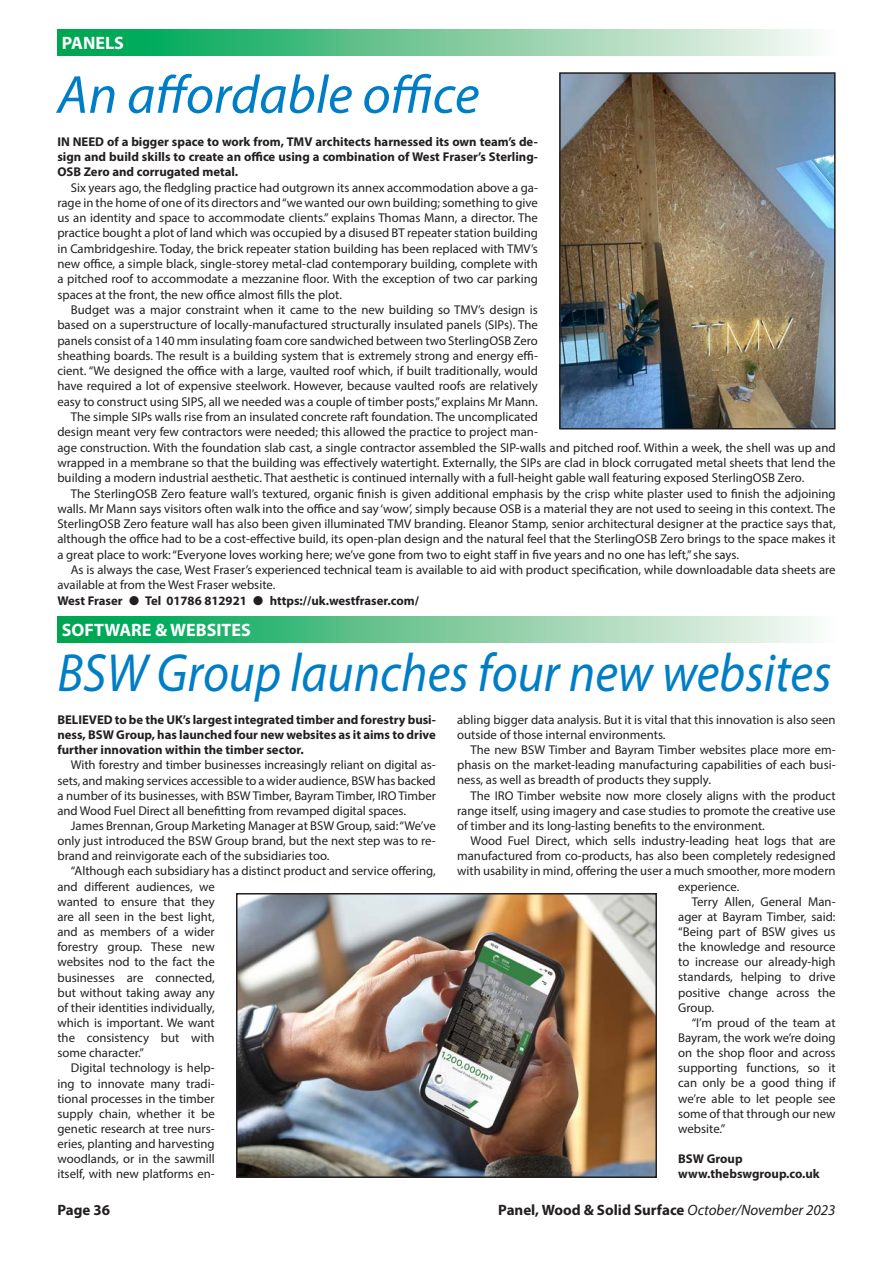
<style>
.page{position:relative;width:893px;height:1263px;background:#fff}
.page>*{position:absolute;margin:0;border:0;box-sizing:border-box;transform-origin:0 0}
.Heading{font:italic 54px "Myriad Pro";color:#007ec5;scale:.92 1}
.Heading-2{font:italic 54px "Myriad Pro";color:#007ec5}
.Strap_line{font:700 18px "Myriad Pro";color:#fff}
.t1{font:700 15px "Myriad Pro";color:#231f20}
.Body_copy{font:12.75px/15.1px "Myriad Pro";color:#231f20;text-align:justify}
.First_paragraph{font:700 12.75px/15.1px "Myriad Pro";color:#231f20;text-align:justify}
.s1{font-weight:400;font-style:italic}
</style>
<div class="page">
<img style="left:239px;top:896px;width:415px;height:279px">
<div style="left:236px;top:893px;width:421px;height:285px;border:2px solid #231f20"></div>
<div style="left:57px;top:30px;width:779px;height:25px;background:linear-gradient(to right,#00a047,#fff7f5)"></div>
<div style="left:57px;top:617px;width:779px;height:25px;background:linear-gradient(to right,#00a047,#fff7f5)"></div>
<img style="left:562px;top:75px;width:271px;height:351px">
<div style="left:559px;top:72px;width:277px;height:357px;border:2px solid #231f20"></div>
<p class="Strap_line" style="left:62px;top:31px;width:64px">PANELS</p>
<p class="Heading-2" style="left:57px;top:61px;width:423px">An affordable office</p>
<p class="First_paragraph" style="left:57px;top:133px;width:482px">IN NEED of a bigger space to work from, TMV architects harnessed its own team’s de&shy;sign and build skills to create an office using a combination of West Fraser’s Sterling-OSB Zero and corrugated metal.</p>
<p class="Body_copy" style="left:57px;top:179px;width:482px;text-indent:14px">Six years ago, the fledgling practice had outgrown its annex accommodation above a ga&shy;rage in the home of one of its directors and “we wanted our own building; something to give us an identity and space to accommodate clients.” explains Thomas Mann, a director. The practice bought a plot of land which was occupied by a disused BT repeater station building in Cambridgeshire. Today, the brick repeater station building has been replaced with TMV’s new office, a simple black, single-storey metal-clad contemporary building, complete with a pitched roof to accommodate a mezzanine floor. With the exception of two car parking spaces at the front, the new office almost fills the plot.</p>
<p class="Body_copy" style="left:57px;top:302px;width:482px;text-indent:14px">Budget was a major constraint when it came to the new building so TMV’s design is based on a superstructure of locally-manufactured structurally insulated panels (SIPs). The panels consist of a 140 mm insulating foam core sandwiched between two SterlingOSB Zero sheathing boards. The result is a building system that is extremely strong and energy effi&shy;cient. “We designed the office with a large, vaulted roof which, if built traditionally, would have required a lot of expensive steelwork. However, because vaulted roofs are relatively easy to construct using SIPS, all we needed was a couple of timber posts,” explains Mr Mann.</p>
<p class="Body_copy" style="left:57px;top:409px;width:780px;text-align:left;text-indent:14px">The simple SIPs walls rise from an insulated concrete raft foundation. The uncomplicated<br>design meant very few contractors were needed; this allowed the practice to project man-<br>age construction. With the foundation slab cast, a single contractor assembled the SIP-walls and pitched roof. Within a week, the shell was up and wrapped in a membrane so that the building was effectively watertight. Externally, the SIPs are clad in block corrugated metal sheets that lend the building a modern industrial aesthetic. That aesthetic is continued internally with a full-height gable wall featuring exposed SterlingOSB Zero.</p>
<p class="Body_copy" style="left:57px;top:485px;width:780px;text-indent:14px">The SterlingOSB Zero feature wall’s textured, organic finish is given additional emphasis by the crisp white plaster used to finish the adjoining walls. Mr Mann says visitors often walk into the office and say ‘wow’, simply because OSB is a material they are not used to seeing in this context. The SterlingOSB Zero feature wall has also been given illuminated TMV branding. Eleanor Stamp, senior architectural designer at the practice says that, although the office had to be a cost-effective build, its open-plan design and the natural feel that the SterlingOSB Zero brings to the space makes it a great place to work: “Everyone loves working here; we’ve gone from two to eight staff in five years and no one has left,” she says.</p>
<p class="Body_copy" style="left:57px;top:562px;width:780px;text-indent:14px">As is always the case, West Fraser’s experienced technical team is available to aid with product specification, while downloadable data sheets are available at from the West Fraser website.</p>
<p class="First_paragraph" style="left:57px;top:592px;width:363px">West Fraser ● Tel 01786 812921 ● https://uk.westfraser.com/</p>
<p class="Strap_line" style="left:62px;top:618px;width:190px">SOFTWARE &amp; WEBSITES</p>
<p class="Heading" style="left:57px;top:640px;width:843px">BSW Group launches four new websites</p>
<p class="First_paragraph" style="left:57px;top:712px;width:380px">BELIEVED to be the UK’s largest integrated timber and forestry busi&shy;ness, BSW Group, has launched four new websites as it aims to drive further innovation within the timber sector.</p>
<p class="Body_copy" style="left:57px;top:757px;width:380px;text-indent:13px">With forestry and timber businesses increasingly reliant on digital as&shy;sets, and making services accessible to a wider audience, BSW has backed a number of its businesses, with BSW Timber, Bayram Timber, IRO Timber and Wood Fuel Direct all benefitting from revamped digital spaces.</p>
<p class="Body_copy" style="left:57px;top:818px;width:380px;text-indent:14px">James Brennan, Group Marketing Manager at BSW Group, said: “We’ve only just introduced the BSW Group brand, but the next step was to re&shy;brand and reinvigorate each of the subsidiaries too.</p>
<p class="Body_copy" style="left:57px;top:863px;width:380px;text-align:left;text-indent:14px">“Although each subsidiary has a distinct product and service offering, and different audiences, we<br>wanted to ensure that they<br>are all seen in the best light,<br>and as members of a wider<br>forestry group. These new<br>websites nod to the fact the<br>businesses are connected,<br>but without taking away any<br>of their identities individually,<br>which is important. We want<br>the consistency but with<br>some character.”</p>
<p class="Body_copy" style="left:57px;top:1060px;width:159px;text-indent:14px">Digital technology is help&shy;ing to innovate many tradi&shy;tional processes in the timber supply chain, whether it be genetic research at tree nurs&shy;eries, planting and harvesting woodlands, or in the sawmill itself, with new platforms en-</p>
<p class="Body_copy" style="left:457px;top:712px;width:380px">abling bigger data analysis. But it is vital that this innovation is also seen outside of those internal environments.</p>
<p class="Body_copy" style="left:457px;top:742px;width:380px;text-indent:13px">The new BSW Timber and Bayram Timber websites place more em&shy;phasis on the market-leading manufacturing capabilities of each busi&shy;ness, as well as breadth of products they supply.</p>
<p class="Body_copy" style="left:457px;top:787px;width:380px;text-indent:14px">The IRO Timber website now more closely aligns with the product range itself, using imagery and case studies to promote the creative use of timber and its long-lasting benefits to the environment.</p>
<p class="Body_copy" style="left:471px;top:833px;width:366px">Wood Fuel Direct, which sells industry-leading heat logs that are</p>
<p class="Body_copy" style="left:457px;top:848px;width:380px">manufactured from co-products, has also been completely redesigned</p>
<p class="Body_copy" style="left:457px;top:863px;width:380px">with usability in mind, offering the user a much smoother, more modern</p>
<p class="Body_copy" style="left:678px;top:878px;width:63px">experience.</p>
<p class="Body_copy" style="left:678px;top:894px;width:159px;text-indent:14px">Terry Allen, General Man&shy;ager at Bayram Timber, said: “Being part of BSW gives us the knowledge and resource to increase our already-high standards, helping to drive positive change across the Group.</p>
<p class="Body_copy" style="left:678px;top:1015px;width:159px;text-indent:14px">“I’m proud of the team at Bayram, the work we’re doing on the shop floor and across supporting functions, so it can only be a good thing if we’re able to let people see some of that through our new website.”</p>
<p class="First_paragraph" style="left:678px;top:1151px;width:66px">BSW Group</p>
<p class="First_paragraph" style="left:678px;top:1166px;width:143px">www.thebswgroup.co.uk</p>
<p class="t1" style="left:57px;top:1200px;width:54px">Page 36</p>
<p class="t1" style="left:498px;top:1200px;width:339px">Panel, Wood &amp; Solid Surface <span class="s1">October/November 2023</span></p>
</div>
